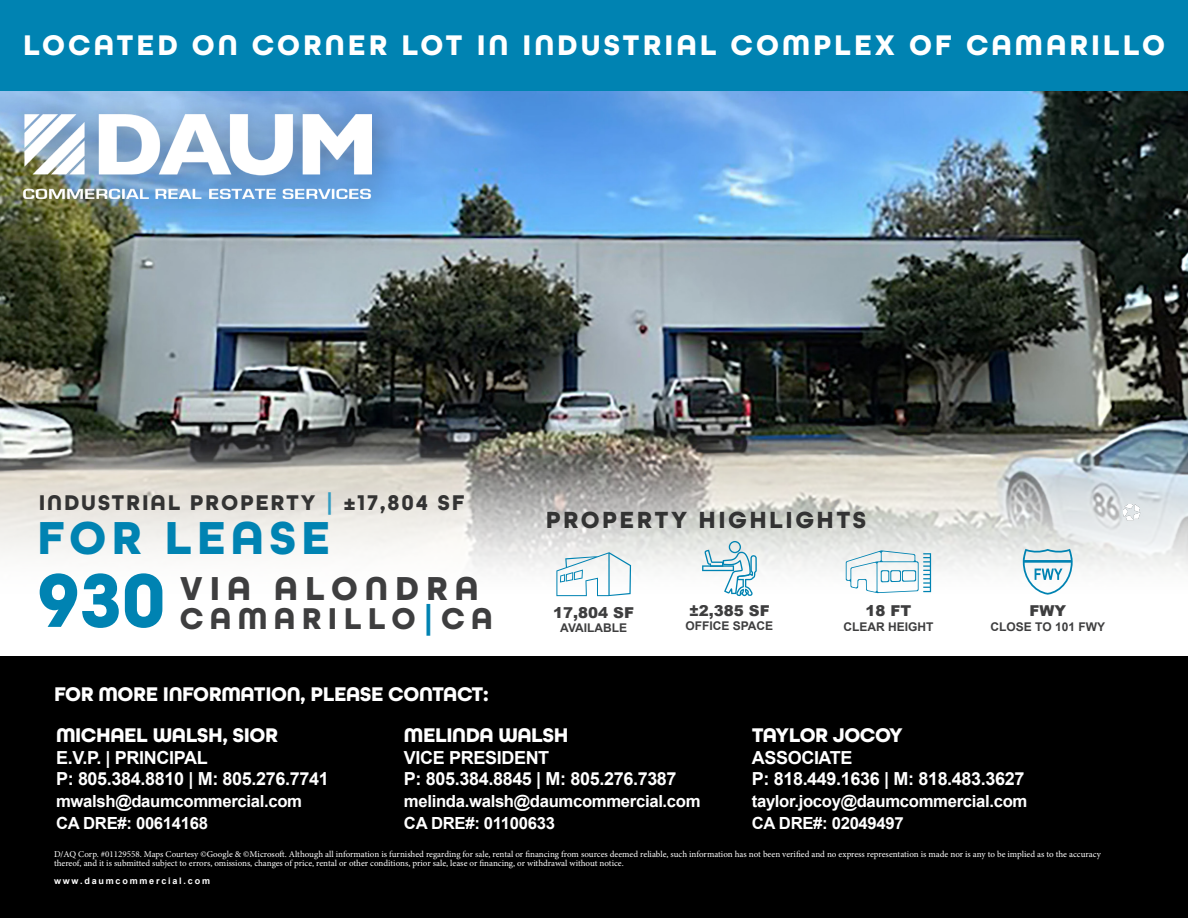
<style>
.page{position:relative;width:1188px;height:918px;background:#fff}
.page>*{position:absolute;margin:0;border:0;box-sizing:border-box;transform-origin:0 0}
.t1{font:700 80.25px "All Round Gothic";color:#0083b2}
.t2{font:700 48.9px "All Round Gothic";letter-spacing:.1em;color:#0083b2}
.t3{font:700 35.1px "All Round Gothic";letter-spacing:.2em;color:#3e3e3f}
.t4{font:700 31.8px "All Round Gothic";letter-spacing:.2em;color:#3e3e3f}
.t5{font:700 30px "All Round Gothic";letter-spacing:.1em;color:#fff}
.t6{font:700 24.75px "All Round Gothic";letter-spacing:.1em;color:#333}
.t7{font:700 22.5px "All Round Gothic";letter-spacing:.08em;color:#333}
.t8{font:700 20.85px "All Round Gothic";letter-spacing:-.02em;color:#fff}
.t9{font:700 18px/21.8px "Arial";letter-spacing:-.02em;color:#fff}
.t10{font:700 16.65px/21.8px "Arial";letter-spacing:-.02em;color:#fff}
.t11{font:900 15px "Arial";color:#3e3e3f}
.t12{font:700 12px "Arial";color:#3e3e3f}
.t13{font:9px/9px "Minion Pro";color:#fff}
.t14{font:700 9px "Arial";letter-spacing:.2em;color:#fff}
.s1{color:#339cc1}
.s2{color:#0083b2}
</style>
<div class="page">
<div style="left:0;top:648px;width:1188px;height:270px;background:#000"></div>
<img style="left:0;top:90px;width:1188px;height:566px">
<div style="left:0;top:0;width:1188px;height:90px;background:#0083b2"></div>
<svg style="left:556px;top:552px;width:75px;height:44px"></svg>
<svg style="left:846px;top:550px;width:85px;height:43px"></svg>
<svg style="left:702px;top:541px;width:55px;height:55px"></svg>
<svg style="left:1023px;top:549px;width:50px;height:46px"></svg>
<img style="left:1123px;top:504px;width:17px;height:17px">
<div style="left:0;top:90px;width:405px;height:144px;background:#231f20;opacity:.33"></div>
<img style="left:24px;top:114px;width:347px;height:84px">
<h3 class="t5" style="left:23px;top:28px;width:1143px">LOCATED ON CORNER LOT IN INDUSTRIAL COMPLEX OF CAMARILLO</h3>
<h3 class="t7" style="left:39px;top:490px;width:427px">INDUSTRIAL PROPERTY <span class="s1">|</span> ±17,804 SF</h3>
<h2 class="t2" style="left:37px;top:509px;width:295px">FOR LEASE</h2>
<h1 class="t1" style="left:37px;top:552px;width:130px">930</h1>
<h3 class="t3" style="left:180px;top:568px;width:300px">VIA ALONDRA</h3>
<h3 class="t4" style="left:180px;top:600px;width:315px">CAMARILLO<span class="s2">|</span>CA</h3>
<h3 class="t8" style="left:54px;top:682px;width:436px">FOR MORE INFORMATION, PLEASE CONTACT:</h3>
<h3 class="t6" style="left:546px;top:505px;width:322px">PROPERTY HIGHLIGHTS</h3>
<h3 class="t11" style="left:553px;top:602px;width:82px">17,804 SF</h3>
<h3 class="t12" style="left:560px;top:620px;width:68px">AVAILABLE</h3>
<h3 class="t11" style="left:689px;top:599px;width:82px">±2,385 SF</h3>
<h3 class="t12" style="left:686px;top:617px;width:89px">OFFICE SPACE</h3>
<h3 class="t11" style="left:866px;top:600px;width:47px">18 FT</h3>
<h3 class="t12" style="left:843px;top:618px;width:91px">CLEAR HEIGHT</h3>
<h3 class="t11" style="left:1029px;top:600px;width:38px">FWY</h3>
<h3 class="t12" style="left:991px;top:618px;width:116px">CLOSE TO 101 FWY</h3>
<h3 class="t8" style="left:56px;top:723px;width:224px">MICHAEL WALSH, SIOR</h3>
<h3 class="t9" style="left:56px;top:747px;width:274px">E.V.P. | PRINCIPAL<br>P: 805.384.8810 | M: 805.276.7741</h3>
<h3 class="t10" style="left:56px;top:791px;width:248px">mwalsh@daumcommercial.com<br>CA DRE#: 00614168</h3>
<h3 class="t8" style="left:404px;top:723px;width:166px">MELINDA WALSH</h3>
<h3 class="t9" style="left:404px;top:747px;width:274px">VICE PRESIDENT<br>P: 805.384.8845 | M: 805.276.7387</h3>
<h3 class="t10" style="left:404px;top:791px;width:298px">melinda.walsh@daumcommercial.com<br>CA DRE#: 01100633</h3>
<h3 class="t8" style="left:752px;top:723px;width:153px">TAYLOR JOCOY</h3>
<h3 class="t9" style="left:752px;top:747px;width:274px">ASSOCIATE<br>P: 818.449.1636 | M: 818.483.3627</h3>
<h3 class="t10" style="left:752px;top:791px;width:277px">taylor.jocoy@daumcommercial.com<br>CA DRE#: 02049497</h3>
<p class="t13" style="left:54px;top:850px;width:1048px">D/AQ Corp. #01129558. Maps Courtesy ©Google &amp; ©Microsoft. Although all information is furnished regarding for sale, rental or financing from sources deemed reliable, such information has not been verified and no express representation is made nor is any to be implied as to the accuracy thereof, and it is submitted subject to errors, omissions, changes of price, rental or other conditions, prior sale, lease or financing, or withdrawal without notice.</p>
<p class="t14" style="left:54px;top:875px;width:158px">www.daumcommercial.com</p>
</div>
